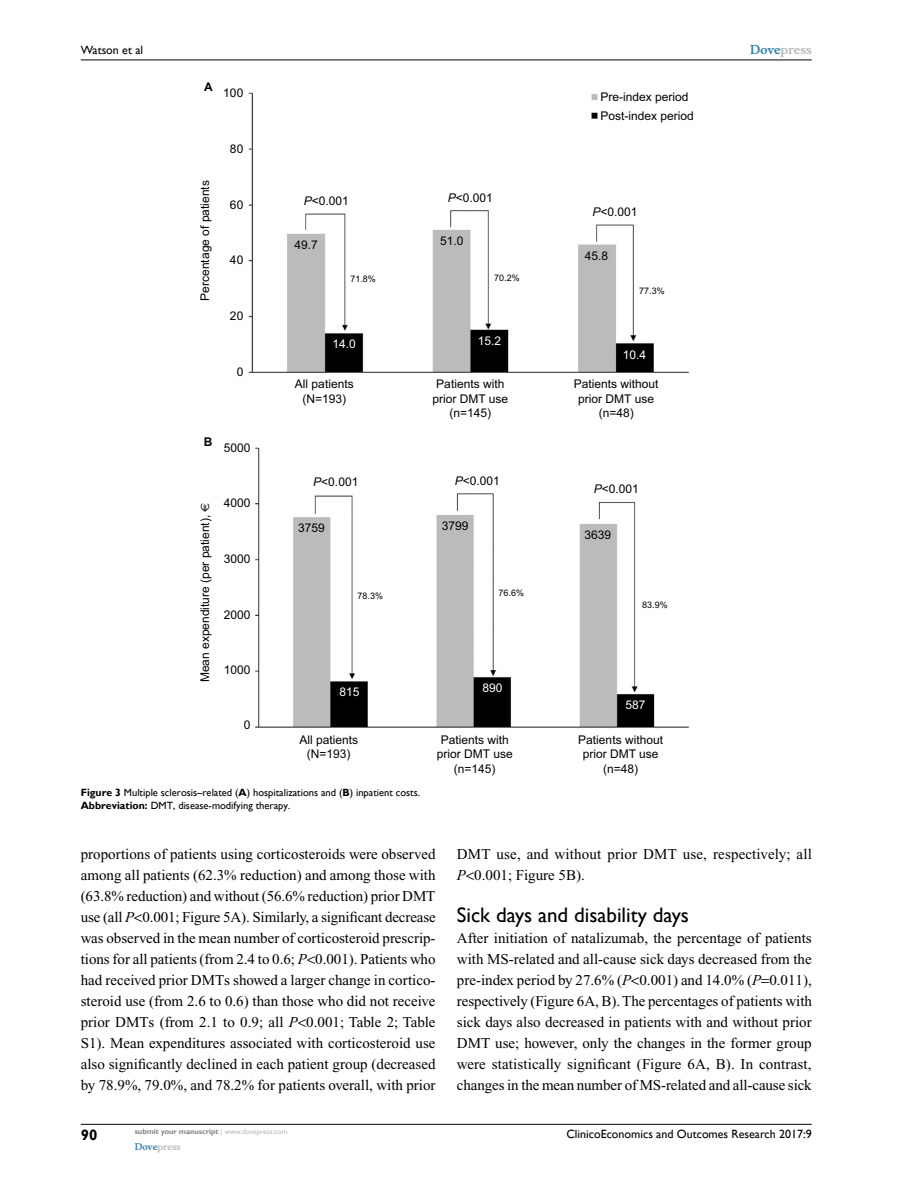
<style>
.page{position:relative;width:918px;height:1188px;background:#fff}
.page>*{position:absolute;margin:0;border:0;box-sizing:border-box;transform-origin:0 0}
.t1{font:21px "Gill Sans";color:#000}
.t2{font:15px/21px "Times New Roman";color:#000;text-align:justify}
.t3{font:700 15px "Gill Sans";color:#000}
.t4{font:12px/14.4px "Arial";color:#000;text-align:center}
.t5{font:12px "Gill Sans";color:#000}
.t6{font:12px "Arial";color:#fff}
.t7{font:700 12px "Musee";color:#b8babc}
.t8{font:700 12px "Arial";color:#000}
.t9{font:10.5px/13.5px "Gill Sans";color:#000}
.t10{font:9px "Arial";color:#000}
.t11{font:700 9px "Musee";color:#b8babc}
.t12{font:700 7.5px "Gill Sans";color:#808285}
.s1{font-style:italic}
.s2{font-weight:700}
.s3{color:#3785ad}
.s4{font-weight:400;color:#b8babc}
</style>
<div class="page">
<hr style="left:81px;top:1124px;width:731px;height:1px;background:#000">
<hr style="left:81px;top:60px;width:731px;height:1px;background:#000">
<img style="left:248px;top:92px;width:441px;height:636px">
<p class="t5" style="left:81px;top:43px;width:64px">Watson et al</p>
<p class="t8" style="left:204px;top:78px;width:10px">A</p>
<p class="t4" style="left:223px;top:86px;width:22px">100</p>
<p class="t4" style="left:198px;top:301px;width:122px;rotate:-90deg">Percentage of patients</p>
<p class="t4" style="left:230px;top:142px;width:15px">80</p>
<p class="t4" style="left:230px;top:197px;width:15px">60</p>
<p class="t4" style="left:230px;top:253px;width:15px">40</p>
<p class="t4" style="left:230px;top:309px;width:15px">20</p>
<p class="t4" style="left:237px;top:364px;width:8px">0</p>
<p class="t8" style="left:204px;top:433px;width:10px">B</p>
<p class="t4" style="left:224px;top:440px;width:28px">5000</p>
<p class="t4" style="left:198px;top:682px;width:169px;rotate:-90deg">Mean expenditure (per patient),</p>
<p class="t4" style="left:224px;top:495px;width:28px">4000</p>
<p class="t4" style="left:224px;top:551px;width:28px">3000</p>
<p class="t4" style="left:224px;top:607px;width:28px">2000</p>
<p class="t4" style="left:224px;top:663px;width:28px">1000</p>
<p class="t4" style="left:244px;top:718px;width:8px">0</p>
<p class="t4" style="left:600px;top:88px;width:95px;line-height:18.3px;text-align:left">Pre-index period<br>Post-index period</p>
<p class="t4" style="left:304px;top:193px;width:47px"><span class="s1">P</span>&lt;0.001</p>
<p class="t4" style="left:448px;top:190px;width:47px"><span class="s1">P</span>&lt;0.001</p>
<p class="t4" style="left:593px;top:205px;width:47px"><span class="s1">P</span>&lt;0.001</p>
<p class="t4" style="left:295px;top:238px;width:25px">49.7</p>
<p class="t4" style="left:440px;top:234px;width:25px">51.0</p>
<p class="t4" style="left:585px;top:248px;width:25px">45.8</p>
<p class="t10" style="left:350px;top:272px;width:27px">71.8%</p>
<p class="t10" style="left:494px;top:271px;width:27px">70.2%</p>
<p class="t10" style="left:639px;top:285px;width:27px">77.3%</p>
<p class="t6" style="left:332px;top:336px;width:25px">14.0</p>
<p class="t6" style="left:478px;top:332px;width:25px">15.2</p>
<p class="t6" style="left:623px;top:346px;width:25px">10.4</p>
<p class="t4" style="left:295px;top:377px;width:60px">All patients (N=193)</p>
<p class="t4" style="left:432px;top:377px;width:77px">Patients with prior DMT use (n=145)</p>
<p class="t4" style="left:574px;top:377px;width:86px">Patients without prior DMT use (n=48)</p>
<p class="t4" style="left:313px;top:474px;width:47px"><span class="s1">P</span>&lt;0.001</p>
<p class="t4" style="left:455px;top:474px;width:47px"><span class="s1">P</span>&lt;0.001</p>
<p class="t4" style="left:298px;top:520px;width:28px">3759</p>
<p class="t4" style="left:442px;top:519px;width:28px">3799</p>
<p class="t10" style="left:358px;top:589px;width:27px">78.3%</p>
<p class="t10" style="left:499px;top:587px;width:27px">76.6%</p>
<p class="t6" style="left:339px;top:684px;width:22px">815</p>
<p class="t6" style="left:482px;top:679px;width:22px">890</p>
<p class="t4" style="left:594px;top:482px;width:47px"><span class="s1">P</span>&lt;0.001</p>
<p class="t4" style="left:584px;top:528px;width:28px">3639</p>
<p class="t10" style="left:642px;top:599px;width:27px">83.9%</p>
<p class="t6" style="left:626px;top:696px;width:22px">587</p>
<p class="t4" style="left:299px;top:732px;width:60px">All patients (N=193)</p>
<p class="t4" style="left:437px;top:732px;width:77px">Patients with prior DMT use (n=145)</p>
<p class="t4" style="left:578px;top:732px;width:86px">Patients without prior DMT use (n=48)</p>
<p class="t9" style="left:81px;top:786px;width:341px"><span class="s2">Figure 3</span> Multiple sclerosis–related (<span class="s2">A</span>) hospitalizations and (<span class="s2">B</span>) inpatient costs.<br><span class="s2">Abbreviation:</span> DMT, disease-modifying therapy.</p>
<p class="t7" style="left:750px;top:43px;width:63px"><span class="s3">Dove</span>press</p>
<p class="t2" style="left:81px;top:843px;width:357px">proportions of patients using corticosteroids were observed among all patients (62.3% reduction) and among those with (63.8% reduction) and without (56.6% reduction) prior DMT use (all <span class="s1">P</span> 0.001; Figure 5A). Similarly, a significant decrease was observed in the mean number of corticosteroid prescrip&shy;tions for all patients (from 2.4 to 0.6; <span class="s1">P</span> 0.001). Patients who had received prior DMTs showed a larger change in cortico&shy;steroid use (from 2.6 to 0.6) than those who did not receive prior DMTs (from 2.1 to 0.9; all <span class="s1">P</span> 0.001; Table 2; Table S1). Mean expenditures associated with corticosteroid use also significantly declined in each patient group (decreased by 78.9%, 79.0%, and 78.2% for patients overall, with prior</p>
<p class="t2" style="left:457px;top:843px;width:357px">DMT use, and without prior DMT use, respectively; all<br><span class="s1">P</span> 0.001; Figure 5B).</p>
<h1 class="t1" style="left:457px;top:903px;width:234px">Sick days and disability days</h1>
<p class="t2" style="left:457px;top:927px;width:357px">After initiation of natalizumab, the percentage of patients with MS-related and all-cause sick days decreased from the pre-index period by 27.6% (<span class="s1">P</span> 0.001) and 14.0% (<span class="s1">P</span> 0.011), respectively (Figure 6A, B). The percentages of patients with sick days also decreased in patients with and without prior DMT use; however, only the changes in the former group were statistically significant (Figure 6A, B). In contrast, changes in the mean number of MS-related and all-cause sick</p>
<p class="t3" style="left:81px;top:1126px;width:18px">90</p>
<p class="t12" style="left:135px;top:1127px;width:154px">submit your manuscript <span class="s4">| www.dovepress.com</span></p>
<p class="t11" style="left:135px;top:1141px;width:48px"><span class="s3">Dove</span>press</p>
<p class="t5" style="left:566px;top:1127px;width:247px">ClinicoEconomics and Outcomes Research 2017:9</p>
</div>
